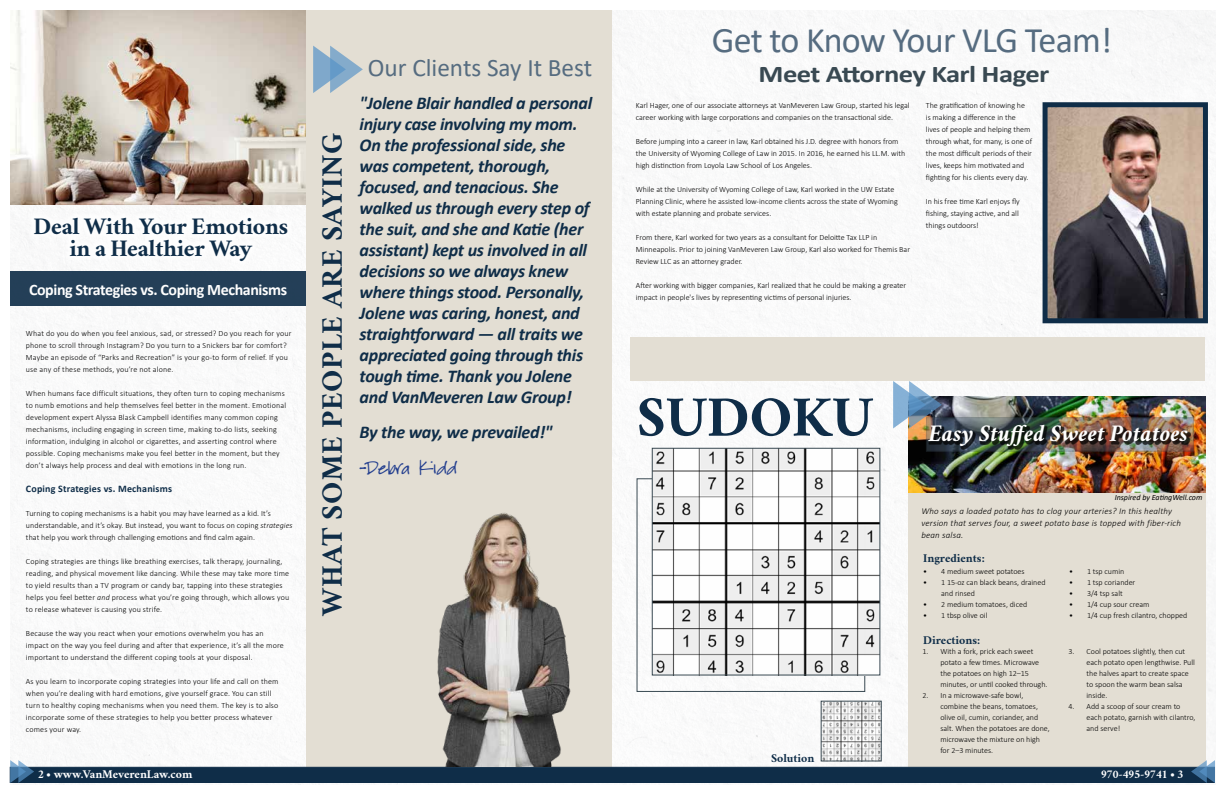
<style>
.page{position:relative;width:1224px;height:792px;background:#fff}
.page>*{position:absolute;margin:0;border:0;box-sizing:border-box;transform-origin:0 0}
.t1{font:700 57.5px "Crimson";color:#0f2d48}
.t2{font:36px "Calibri";letter-spacing:-.02em;color:#566c80}
.t3{font:700 30px "Crimson";letter-spacing:.025em;color:#0f2d48}
.t4{font:25.2px "Calibri";color:#566c80}
.t5{font:700 24px/22px "Crimson";letter-spacing:-.01em;color:#0f2d48;text-align:center}
.t6{font:italic 700 24px "Crimson";color:#fff}
.t7{font:700 24px "Calibri";letter-spacing:-.02em;color:#394952;scale:1.19 1}
.t8{font:italic 700 18px/21px "Calibri";letter-spacing:-.015em;color:#0f2d48}
.t9{font:18px "Copy Doodles Tom";letter-spacing:-.015em;color:#25408f}
.t10{font:700 16px "Calibri";letter-spacing:-.025em;color:#fff}
.t11{font:700 12px "Crimson";color:#fff}
.t12{font:700 12px "Crimson";color:#0f2d48}
.t13{font:700 10px "Calibri";letter-spacing:.02em;color:#0f2d48}
.t14{font:italic 300 9px/12px "Calibri";letter-spacing:.02em;color:#000}
.t15{font:300 8px/12px "Calibri";color:#000}
.t16{font:300 8px/12px "Calibri";letter-spacing:.02em;color:#000}
.t17{font:italic 8px "Calibri";color:#000}
.s1{font-style:italic}
</style>
<div class="page">
<img style="left:10px;top:10px;width:1205px;height:775px">
<img style="left:10px;top:10px;width:296px;height:195px">
<div style="left:306px;top:10px;width:306px;height:757px;background:#e3ded3"></div>
<div style="left:909px;top:397px;width:297px;height:370px;background:#e3ded3"></div>
<img style="left:909px;top:396px;width:297px;height:96px">
<svg style="left:313px;top:46px;width:50px;height:47px"></svg>
<img style="left:654px;top:450px;width:224px;height:223px">
<div style="left:652px;top:448px;width:228px;height:227px;border:1px solid #394952"></div>
<img style="left:823px;top:703px;width:56px;height:56px">
<img style="left:926px;top:417px;width:268px;height:35px">
<svg style="left:893px;top:381px;width:49px;height:47px"></svg>
<div style="left:929px;top:425px;width:262px;height:25px;background:#000;opacity:.75"></div>
<div style="left:10px;top:767px;width:1205px;height:16px;background:#0f2d48;border:1px solid #0f2d48"></div>
<svg style="left:1191px;top:760px;width:24px;height:23px"></svg>
<div style="left:10px;top:272px;width:296px;height:34px;background:#243f58"></div>
<div style="left:28px;top:211px;width:266px;height:56px;background:#fff"></div>
<svg style="left:10px;top:760px;width:24px;height:23px"></svg>
<div style="left:630px;top:338px;width:575px;height:43px;background:#e3ded3"></div>
<img style="left:1049px;top:108px;width:153px;height:209px">
<div style="left:1043px;top:102px;width:165px;height:221px;border:5px solid #0f2d48"></div>
<img style="left:420px;top:512px;width:156px;height:255px">
<h3 class="t5" style="left:34px;top:215px;width:256px">Deal With Your Emotions in a Healthier Way</h3>
<h3 class="t10" style="left:29px;top:278px;width:260px">Coping Strategies vs. Coping Mechanisms</h3>
<p class="t16" style="left:26px;top:327px;width:267px">What do you do when you feel anxious, sad, or stressed? Do you reach for your phone to scroll through Instagram? Do you turn to a Snickers bar for comfort?<br>Maybe an episode of “Parks and Recreation” is your go-to form of relief. If you use any of these methods, you’re not alone.</p>
<p class="t16" style="left:26px;top:387px;width:262px">When humans face difficult situations, they often turn to coping mechanisms to numb emotions and help themselves feel better in the moment. Emotional development expert Alyssa Blask Campbell identifies many common coping mechanisms, including engaging in screen time, making to-do lists, seeking information, indulging in alcohol or cigarettes, and asserting control where possible. Coping mechanisms make you feel better in the moment, but they don’t always help process and deal with emotions in the long run.</p>
<p class="t13" style="left:26px;top:482px;width:148px">Coping Strategies vs. Mechanisms</p>
<p class="t15" style="left:26px;top:507px;width:268px">Turning to coping mechanisms is a habit you may have learned as a kid. It’s understandable, and it’s okay. But instead, you want to focus on coping <span class="s1">strategies </span>that help you work through challenging emotions and find calm again.</p>
<p class="t16" style="left:26px;top:555px;width:265px">Coping strategies are things like breathing exercises, talk therapy, journaling, reading, and physical movement like dancing. While these may take more time to yield results than a TV program or candy bar, tapping into these strategies helps you feel better <span class="s1">and</span> process what you’re going through, which allows you to release whatever is causing you strife.</p>
<p class="t16" style="left:26px;top:627px;width:259px">Because the way you react when your emotions overwhelm you has an impact on the way you feel during and after that experience, it’s all the more important to understand the different coping tools at your disposal.</p>
<p class="t16" style="left:26px;top:675px;width:254px">As you learn to incorporate coping strategies into your life and call on them when you’re dealing with hard emotions, give yourself grace. You can still turn to healthy coping mechanisms when you need them. The key is to also incorporate some of these strategies to help you better process whatever comes your way.</p>
<h3 class="t3" style="left:309px;top:616px;width:484px;rotate:-90deg">WHAT SOME PEOPLE ARE SAYING</h3>
<h3 class="t4" style="left:368px;top:50px;width:226px">Our Clients Say It Best</h3>
<p class="t8" style="left:360px;top:92px;width:234px">"Jolene Blair handled a personal injury case involving my mom.<br>On the professional side, she was competent, thorough, focused, and tenacious. She walked us through every step of the suit, and she and Katie (her assistant) kept us involved in all decisions so we always knew where things stood. Personally,<br>Jolene was caring, honest, and straightforward — all traits we appreciated going through this tough time. Thank you Jolene and VanMeveren Law Group!</p>
<h3 class="t8" style="left:360px;top:421px;width:195px">By the way, we prevailed!"</h3>
<h3 class="t9" style="left:360px;top:457px;width:99px">–Debra Kidd</h3>
<h2 class="t2" style="left:712px;top:15px;width:402px">Get to Know Your VLG Team!</h2>
<h3 class="t7" style="left:759px;top:57px;width:246px">Meet Attorney Karl Hager</h3>
<p class="t15" style="left:636px;top:99px;width:275px">Karl Hager, one of our associate attorneys at VanMeveren Law Group, started his legal career working with large corporations and companies on the transactional side.</p>
<p class="t15" style="left:636px;top:135px;width:271px">Before jumping into a career in law, Karl obtained his J.D. degree with honors from the University of Wyoming College of Law in 2015. In 2016, he earned his LL.M. with high distinction from Loyola Law School of Los Angeles.</p>
<p class="t15" style="left:636px;top:183px;width:264px">While at the University of Wyoming College of Law, Karl worked in the UW Estate<br>Planning Clinic, where he assisted low-income clients across the state of Wyoming with estate planning and probate services.</p>
<p class="t15" style="left:636px;top:231px;width:276px">From there, Karl worked for two years as a consultant for Deloitte Tax LLP in<br>Minneapolis. Prior to joining VanMeveren Law Group, Karl also worked for Themis Bar<br>Review LLC as an attorney grader.</p>
<p class="t15" style="left:636px;top:279px;width:272px">After working with bigger companies, Karl realized that he could be making a greater impact in people's lives by representing victims of personal injuries.</p>
<p class="t15" style="left:926px;top:99px;width:108px">The gratification of knowing he<br>is making a difference in the<br>lives of people and helping them through what, for many, is one of the most difficult periods of their lives, keeps him motivated and fighting for his clients every day.</p>
<p class="t15" style="left:926px;top:195px;width:95px">In his free time Karl enjoys fly fishing, staying active, and all things outdoors!</p>
<h1 class="t1" style="left:637px;top:373px;width:238px">SUDOKU</h1>
<h3 class="t12" style="left:771px;top:749px;width:45px">Solution</h3>
<h3 class="t6" style="left:928px;top:417px;width:261px">Easy Stuffed Sweet Potatoes</h3>
<p class="t17" style="left:1115px;top:492px;width:89px">Inspired by EatingWell.com</p>
<p class="t14" style="left:921px;top:505px;width:261px">Who says a loaded potato has to clog your arteries? In this healthy version that serves four, a sweet potato base is topped with fiber-rich bean salsa.</p>
<h3 class="t12" style="left:923px;top:549px;width:63px">Ingredients:</h3>
<p class="t15" style="left:923px;top:565px;width:103px">• 4 medium sweet potatoes</p>
<p class="t15" style="left:941px;top:577px;width:106px;line-height:11px;text-indent:-18px">• 1 15-oz can black beans, drained and rinsed</p>
<p class="t15" style="left:923px;top:598px;width:106px">• 2 medium tomatoes, diced</p>
<p class="t15" style="left:923px;top:609px;width:66px">• 1 tbsp olive oil</p>
<h3 class="t12" style="left:923px;top:631px;width:59px">Directions:</h3>
<p class="t15" style="left:940px;top:646px;width:109px;line-height:11px;text-indent:-18px">1. With a fork, prick each sweet potato a few times. Microwave the potatoes on high 12–15 minutes, or until cooked through.</p>
<p class="t15" style="left:940px;top:690px;width:111px;line-height:11px;text-indent:-18px">2. In a microwave-safe bowl, combine the beans, tomatoes, olive oil, cumin, coriander, and salt. When the potatoes are done, microwave the mixture on high for 2–3 minutes.</p>
<p class="t15" style="left:1069px;top:565px;width:57px">• 1 tsp cumin</p>
<p class="t15" style="left:1069px;top:576px;width:68px">• 1 tsp coriander</p>
<p class="t15" style="left:1069px;top:587px;width:55px">• 3/4 tsp salt</p>
<p class="t15" style="left:1069px;top:598px;width:82px">• 1/4 cup sour cream</p>
<p class="t15" style="left:1069px;top:609px;width:120px">• 1/4 cup fresh cilantro, chopped</p>
<p class="t15" style="left:1087px;top:646px;width:110px;line-height:11px;text-indent:-18px">3. Cool potatoes slightly, then cut each potato open lengthwise. Pull the halves apart to create space to spoon the warm bean salsa inside.</p>
<p class="t15" style="left:1087px;top:701px;width:110px;line-height:11px;text-indent:-18px">4. Add a scoop of sour cream to each potato, garnish with cilantro, and serve!</p>
<h3 class="t11" style="left:38px;top:765px;width:156px">2 • www.VanMeverenLaw.com</h3>
<h3 class="t11" style="left:1101px;top:765px;width:84px">970-495-9741 • 3</h3>
</div>
